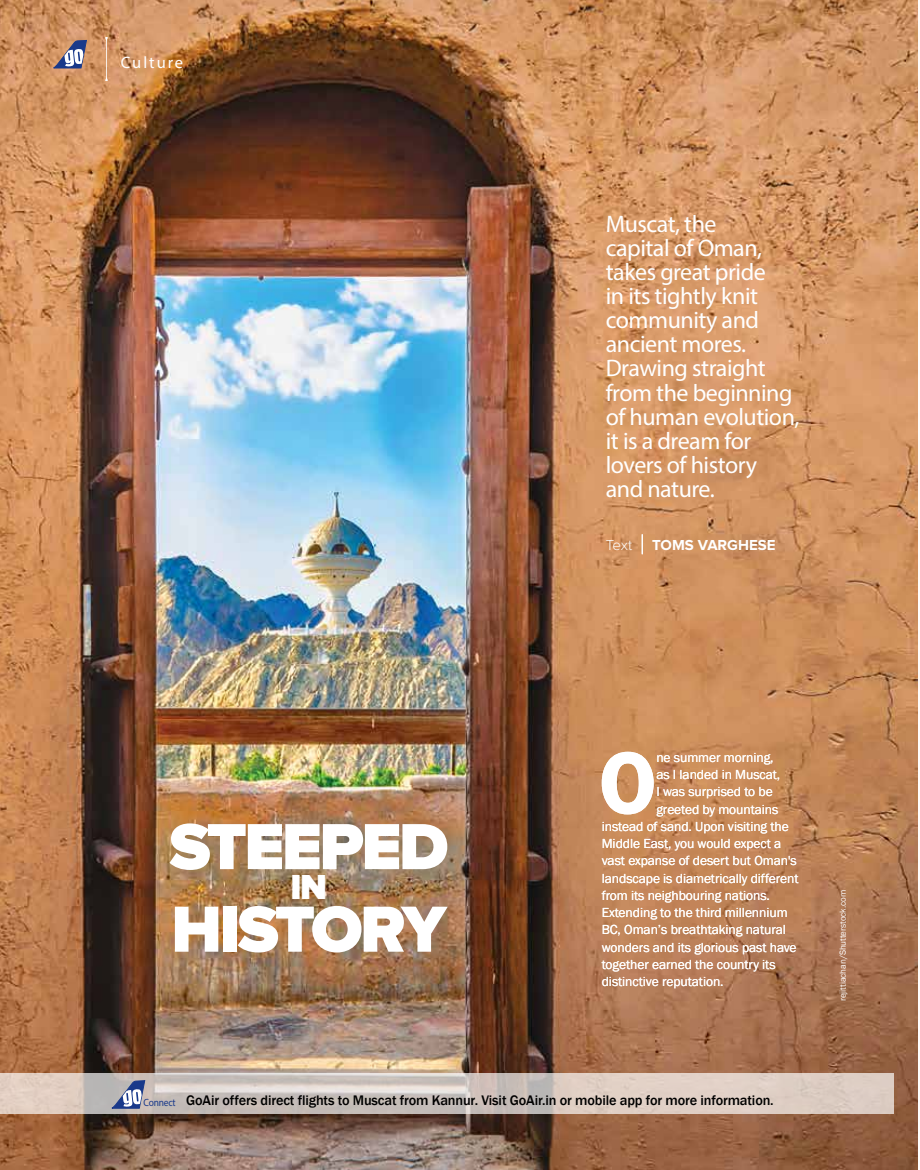
<style>
.page{position:relative;width:920px;height:1170px;background:#fff}
.page>*{position:absolute;margin:0;border:0;box-sizing:border-box;transform-origin:0 0}
.t1{font:600 91.2px "Franklin Gothic";color:#fff}
.t2{font:900 67.5px "Proxima Nova";letter-spacing:-.04em;color:#fff}
.t3{font:900 36px "Proxima Nova";color:#fff}
.t4{font:24px/24px "Myriad Pro";letter-spacing:-.02em;color:#fff}
.t5{font:16.5px "Myriad Pro";letter-spacing:.12em;color:#fff}
.t6{font:700 15px "Proxima Nova";color:#fff}
.t7{font:500 14.25px "Franklin Gothic";letter-spacing:-.01em;color:#000}
.t8{font:13.5px "Franklin Gothic";letter-spacing:-.005em;color:#fff}
.t9{font:9px "Franklin Gothic";letter-spacing:-.01em;color:#fff}
.s1{font-weight:300}
.s2{font-family:"Myriad Pro";font-weight:400;font-size:10.5px;color:#19398a}
</style>
<div class="page">
<img style="left:0;top:0;width:917px;height:1169px">
<hr style="left:641px;top:534px;width:2px;height:20px;background:#fff">
<svg style="left:105px;top:37px;width:3px;height:44px"></svg>
<svg style="left:53px;top:40px;width:33px;height:28px"></svg>
<svg style="left:0;top:1073px;width:893px;height:41px;background:#d4c8c0"></svg>
<svg style="left:106px;top:1080px;width:39px;height:48px;background:#817d87"></svg>
<p class="t5" style="left:121px;top:53px;width:64px">Culture</p>
<h3 class="t4" style="left:605px;top:212px;width:195px">Muscat, the<br>capital of Oman, takes great pride<br>in its tightly knit community and ancient mores.<br>Drawing straight from the beginning of human evolution, it is a dream for lovers of history and nature.</h3>
<p class="t6" style="left:605px;top:538px;width:171px"><span class="s1">Text</span> TOMS VARGHESE</p>
<h2 class="t2" style="left:169px;top:815px;width:281px">STEEPED</h2>
<h3 class="t3" style="left:290px;top:870px;width:38px">IN</h3>
<h2 class="t2" style="left:171px;top:898px;width:277px">HISTORY</h2>
<h1 class="t1" style="left:598px;top:726px;width:60px">O</h1>
<p class="t8" style="left:656px;top:748px;width:119px">ne summer morning,</p>
<p class="t8" style="left:656px;top:766px;width:125px">as I landed in Muscat,</p>
<p class="t8" style="left:656px;top:783px;width:118px">I was surprised to be</p>
<p class="t8" style="left:656px;top:800px;width:124px">greeted by mountains</p>
<p class="t8" style="left:601px;top:817px;width:188px">instead of sand. Upon visiting the</p>
<p class="t8" style="left:601px;top:835px;width:181px">Middle East, you would expect a</p>
<p class="t8" style="left:601px;top:852px;width:196px">vast expanse of desert but Oman's</p>
<p class="t8" style="left:601px;top:869px;width:198px">landscape is diametrically different</p>
<p class="t8" style="left:601px;top:886px;width:170px">from its neighbouring nations.</p>
<p class="t8" style="left:601px;top:904px;width:187px">Extending to the third millennium</p>
<p class="t8" style="left:601px;top:921px;width:186px">BC, Oman’s breathtaking natural</p>
<p class="t8" style="left:601px;top:938px;width:196px">wonders and its glorious past have</p>
<p class="t8" style="left:601px;top:955px;width:175px">together earned the country its</p>
<p class="t8" style="left:601px;top:973px;width:123px">distinctive reputation.</p>
<p class="t7" style="left:144px;top:1091px;width:631px"><span class="s2">Connect</span> GoAir offers direct flights to Muscat from Kannur. Visit GoAir.in or mobile app for more information.</p>
<p class="t9" style="left:837px;top:1001px;width:113px;rotate:-90deg">rejittiachan/Shutterstock.com</p>
</div>
